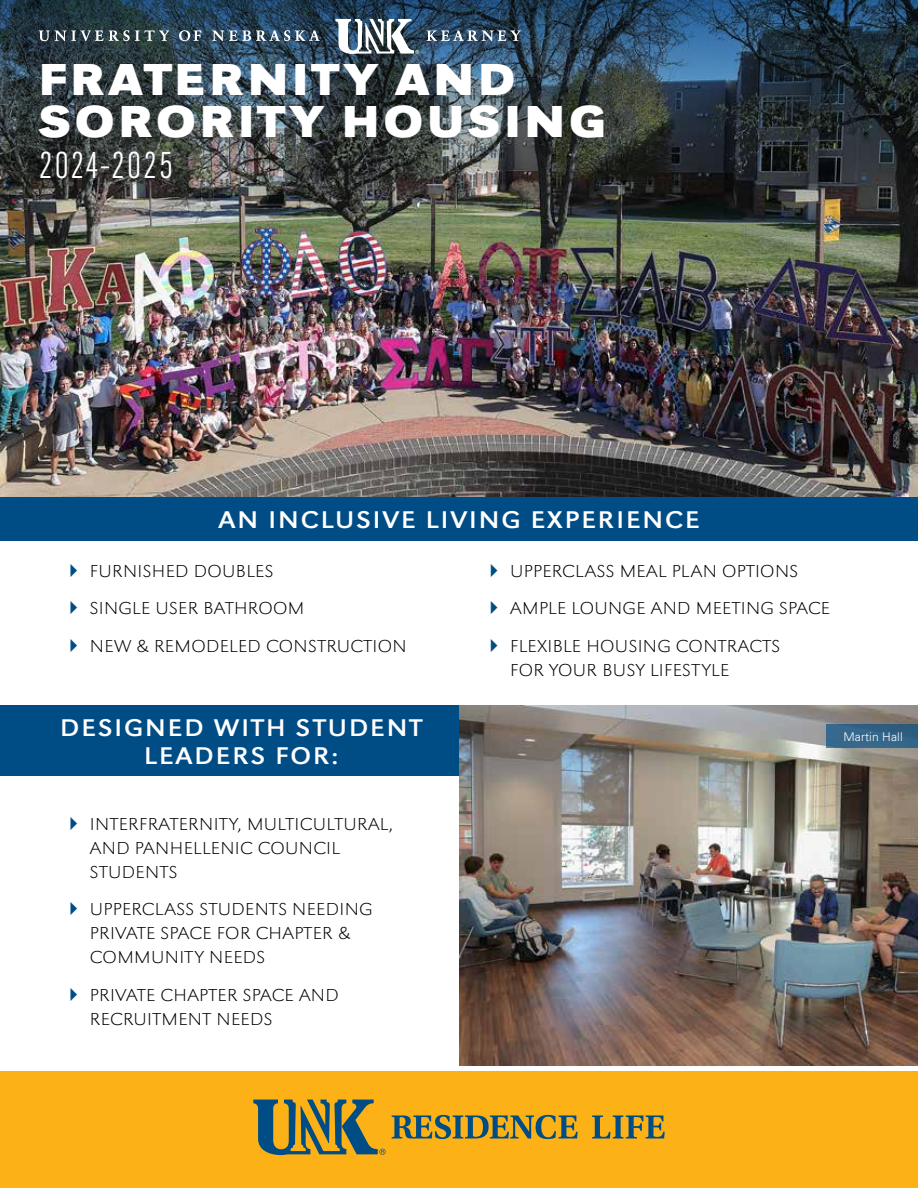
<style>
.page{position:relative;width:918px;height:1188px;background:#fff}
.page>*{position:absolute;margin:0;border:0;box-sizing:border-box;transform-origin:0 0}
.t1{font:46.5px/42px "URW Grotesk TOT Bol Ext Wid";letter-spacing:.08em;color:#fff}
.t2{font:39.9px "URW Grotesk TOT Lig Con";letter-spacing:.05em;color:#fff}
.t3{font:25.05px "URW Grotesk TOT Reg Ext Wid";letter-spacing:.08em;color:#fff}
.t4{font:18px/24px "URW Grotesk TOT Ext Lig Ext Wid";letter-spacing:.02em;color:#000}
.t5{font:300 12px "Univers LT Std";letter-spacing:.01em;color:#fff}
</style>
<div class="page">
<img style="left:0;top:369px;width:918px;height:128px">
<img style="left:0;top:0;width:918px;height:369px">
<svg style="left:39px;top:30px;width:130px;height:11px"></svg>
<svg style="left:179px;top:30px;width:22px;height:11px"></svg>
<svg style="left:212px;top:30px;width:108px;height:11px"></svg>
<svg style="left:427px;top:30px;width:94px;height:11px"></svg>
<svg style="left:335px;top:19px;width:84px;height:35px"></svg>
<div style="left:0;top:497px;width:918px;height:43px;background:#004d86"></div>
<img style="left:459px;top:705px;width:459px;height:360px">
<div style="left:826px;top:725px;width:92px;height:23px;background:linear-gradient(to right,#386a90,#306082)"></div>
<div style="left:0;top:705px;width:459px;height:70px;background:#004d86"></div>
<div style="left:0;top:1071px;width:918px;height:117px;background:#fcb116"></div>
<svg style="left:253px;top:1100px;width:133px;height:55px"></svg>
<svg style="left:392px;top:1115px;width:186px;height:24px"></svg>
<svg style="left:592px;top:1115px;width:73px;height:23px"></svg>
<h1 class="t1" style="left:39px;top:60px;width:569px">FRATERNITY AND<br>SORORITY HOUSING</h1>
<h2 class="t2" style="left:39px;top:144px;width:136px">2024-2025</h2>
<h3 class="t3" style="left:218px;top:505px;width:483px">AN INCLUSIVE LIVING EXPERIENCE</h3>
<p class="t4" style="left:90px;top:552px;width:318px;line-height:37.5px">FURNISHED DOUBLES<br>SINGLE USER BATHROOM<br>NEW &amp; REMODELED CONSTRUCTION</p>
<p class="t4" style="left:510px;top:552px;width:321px;line-height:37.5px">UPPERCLASS MEAL PLAN OPTIONS<br>AMPLE LOUNGE AND MEETING SPACE<br>FLEXIBLE HOUSING CONTRACTS</p>
<p class="t4" style="left:510px;top:658px;width:221px">FOR YOUR BUSY LIFESTYLE</p>
<h3 class="t3" style="left:60px;top:713px;width:364px">DESIGNED WITH STUDENT</h3>
<h3 class="t3" style="left:144px;top:741px;width:196px">LEADERS FOR:</h3>
<p class="t5" style="left:843px;top:729px;width:61px">Martin Hall</p>
<p class="t4" style="left:90px;top:812px;width:305px">INTERFRATERNITY, MULTICULTURAL,<br>AND PANHELLENIC COUNCIL<br>STUDENTS</p>
<p class="t4" style="left:90px;top:897px;width:284px">UPPERCLASS STUDENTS NEEDING<br>PRIVATE SPACE FOR CHAPTER &amp;<br>COMMUNITY NEEDS</p>
<p class="t4" style="left:90px;top:983px;width:250px">PRIVATE CHAPTER SPACE AND<br>RECRUITMENT NEEDS</p>
</div>
